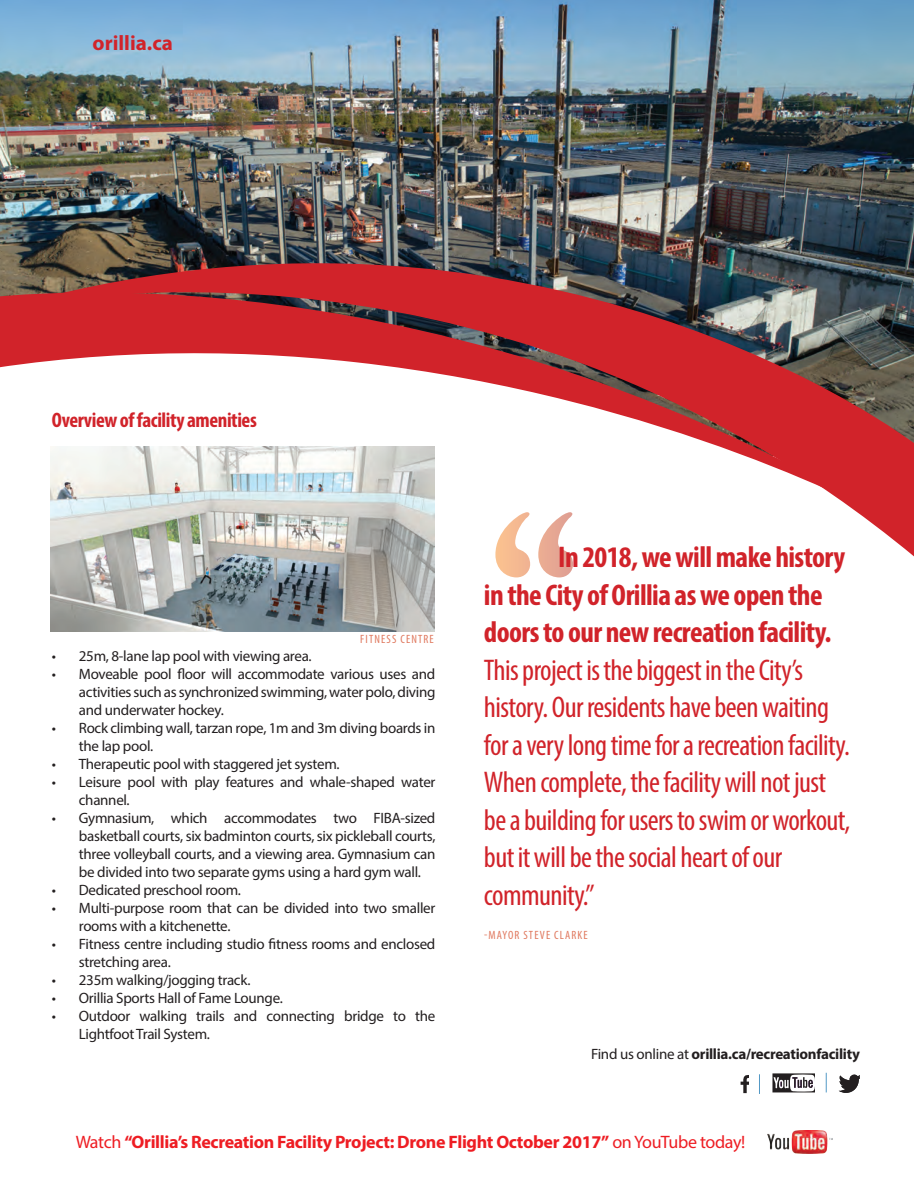
<style>
.page{position:relative;width:914px;height:1188px;background:#fff}
.page>*{position:absolute;margin:0;border:0;box-sizing:border-box;transform-origin:0 0}
.t1{font:700 226.65px "Adobe Caslon Pro";color:#fff}
.t2{font:condensed 30px/37.5px "Myriad Pro";letter-spacing:-.02em;color:#d1232a}
.t3{font:700 condensed 30px/37.5px "Myriad Pro";letter-spacing:-.02em;color:#d1232a}
.t4{font:700 condensed 21px "Myriad Pro";letter-spacing:-.02em;color:#d1232a}
.t5{font:700 21px "Myriad Pro";color:#d1232a}
.t6{font:700 18px "Myriad Pro";letter-spacing:-.02em;color:#ee1d23}
.t7{font:15px/18px "Myriad Pro";letter-spacing:-.02em;color:#231f20}
.t8{font:700 15px "Myriad Pro";letter-spacing:-.02em;color:#231f20}
.t9{font:condensed 12px "Myriad Pro";letter-spacing:.095em;color:#e0795f}
.s1{font-weight:400}
</style>
<div class="page">
<img style="left:0;top:0;width:913px;height:152px">
<img style="left:767px;top:1130px;width:64px;height:24px">
<svg style="left:740px;top:1075px;width:8px;height:18px"></svg>
<svg style="left:838px;top:1074px;width:21px;height:19px"></svg>
<svg style="left:772px;top:1073px;width:42px;height:19px"></svg>
<svg style="left:825px;top:1073px;width:1px;height:19px"></svg>
<img style="left:50px;top:557px;width:384px;height:75px">
<img style="left:0;top:152px;width:913px;height:405px">
<img style="left:0;top:230px;width:887px;height:289px">
<h3 class="t5" style="left:93px;top:29px;width:82px">orillia.ca</h3>
<h3 class="t4" style="left:52px;top:406px;width:206px">Overview of facility amenities</h3>
<p class="t9" style="left:360px;top:632px;width:75px">FITNESS CENTRE</p>
<p class="t7" style="left:52px;top:646px;width:261px">• 25m, 8-lane lap pool with viewing area.</p>
<p class="t7" style="left:79px;top:664px;width:358px;text-align:justify;text-indent:-27px">• Moveable pool floor will accommodate various uses and activities such as synchronized swimming, water polo, diving and underwater hockey.</p>
<p class="t7" style="left:79px;top:718px;width:358px;text-indent:-27px">• Rock climbing wall, tarzan rope, 1m and 3m diving boards in the lap pool.</p>
<p class="t7" style="left:52px;top:754px;width:289px">• Therapeutic pool with staggered jet system.</p>
<p class="t7" style="left:79px;top:772px;width:358px;text-indent:-27px">• Leisure pool with play features and whale-shaped water channel.</p>
<p class="t7" style="left:79px;top:808px;width:358px;text-align:justify;text-indent:-27px">• Gymnasium, which accommodates two FIBA-sized basketball courts, six badminton courts, six pickleball courts, three volleyball courts, and a viewing area. Gymnasium can be divided into two separate gyms using a hard gym wall.</p>
<p class="t7" style="left:52px;top:880px;width:191px">• Dedicated preschool room.</p>
<p class="t7" style="left:79px;top:898px;width:358px;text-indent:-27px">• Multi-purpose room that can be divided into two smaller rooms with a kitchenette.</p>
<p class="t7" style="left:79px;top:934px;width:358px;text-indent:-27px">• Fitness centre including studio fitness rooms and enclosed stretching area.</p>
<p class="t7" style="left:52px;top:970px;width:200px">• 235m walking/jogging track.</p>
<p class="t7" style="left:52px;top:988px;width:232px">• Orillia Sports Hall of Fame Lounge.</p>
<p class="t7" style="left:79px;top:1006px;width:358px;text-indent:-27px">• Outdoor walking trails and connecting bridge to the<br>Lightfoot Trail System.</p>
<h1 class="t1" style="left:490px;top:465px;width:92px">“</h1>
<h2 class="t3" style="left:484px;top:538px;width:362px;text-indent:74px">In 2018, we will make history in the City of Orillia as we open the doors to our new recreation facility.</h2>
<p class="t2" style="left:484px;top:651px;width:368px">This project is the biggest in the City’s history. Our residents have been waiting for a very long time for a recreation facility.<br>When complete, the facility will not just be a building for users to swim or workout, but it will be the social heart of our community.”</p>
<p class="t9" style="left:484px;top:928px;width:105px">-MAYOR STEVE CLARKE</p>
<p class="t8" style="left:591px;top:1044px;width:270px"><span class="s1">Find us online at</span> orillia.ca/recreationfacility</p>
<p class="t6" style="left:76px;top:1131px;width:671px"><span class="s1">Watch</span> “Orillia’s Recreation Facility Project: Drone Flight October 2017” <span class="s1">on YouTube today!</span></p>
</div>
